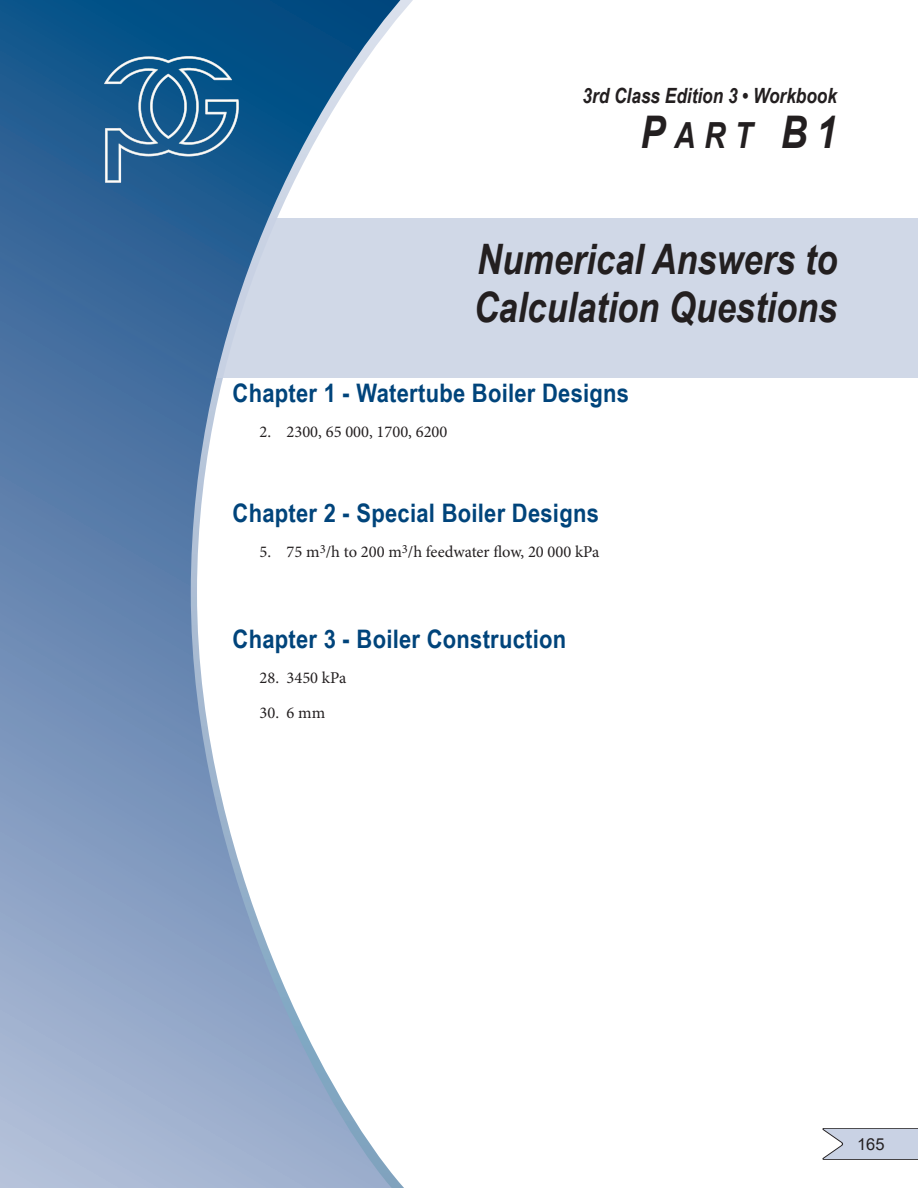
<style>
.page{position:relative;width:918px;height:1188px;background:#fff}
.page>*{position:absolute;margin:0;border:0;box-sizing:border-box;transform-origin:0 0}
.Chapter{font:45px "Arial Narrow Bold Italic SC800";color:#231f20}
.Chapter_Title{font:italic 700 42px/48px "Arial Narrow";color:#231f20}
.Heading_2_Workbook{font:700 25.5px "Arial Narrow";letter-spacing:.01em;color:#00447b;scale:1.05 1}
.Chap_Unit_Product_Bo{font:italic 700 21px "Arial Narrow";color:#231f20}
.Number_Letter_Indent{font:16.5px "Minion Pro";color:#231f20}
.t1{font:16.5px "Arial";color:#231f20}
.s1{font-size:36px}
</style>
<div class="page">
<div style="left:0;top:218px;width:918px;height:160px;background:#d0d8e7"></div>
<svg style="left:0;top:0;width:412px;height:1188px"></svg>
<svg style="left:823px;top:1128px;width:95px;height:32px"></svg>
<img style="left:104px;top:56px;width:134px;height:127px">
<p class="Chap_Unit_Product_Bo" style="left:583px;top:80px;width:256px">3rd Class Edition 3 • Workbook</p>
<h1 class="Chapter" style="left:640px;top:98px;width:198px">P<span class="s1">art</span> B1</h1>
<p class="Chapter_Title" style="left:474px;top:233px;width:365px">Numerical Answers to<br>Calculation Questions</p>
<h3 class="Heading_2_Workbook" style="left:233px;top:374px;width:379px">Chapter 1 - Watertube Boiler Designs</h3>
<h4 class="Number_Letter_Indent" style="left:260px;top:421px;width:189px">2. 2300, 65 000, 1700, 6200</h4>
<h3 class="Heading_2_Workbook" style="left:233px;top:493px;width:350px">Chapter 2 - Special Boiler Designs</h3>
<h4 class="Number_Letter_Indent" style="left:260px;top:540px;width:341px">5. 75 m<sup>3</sup>/h to 200 m<sup>3</sup>/h feedwater flow, 20 000 kPa</h4>
<h3 class="Heading_2_Workbook" style="left:233px;top:619px;width:319px">Chapter 3 - Boiler Construction</h3>
<h4 class="Number_Letter_Indent" style="left:260px;top:667px;width:88px">28. 3450 kPa</h4>
<h4 class="Number_Letter_Indent" style="left:260px;top:702px;width:67px">30. 6 mm</h4>
<p class="t1" style="left:857px;top:1133px;width:29px">165</p>
</div>
